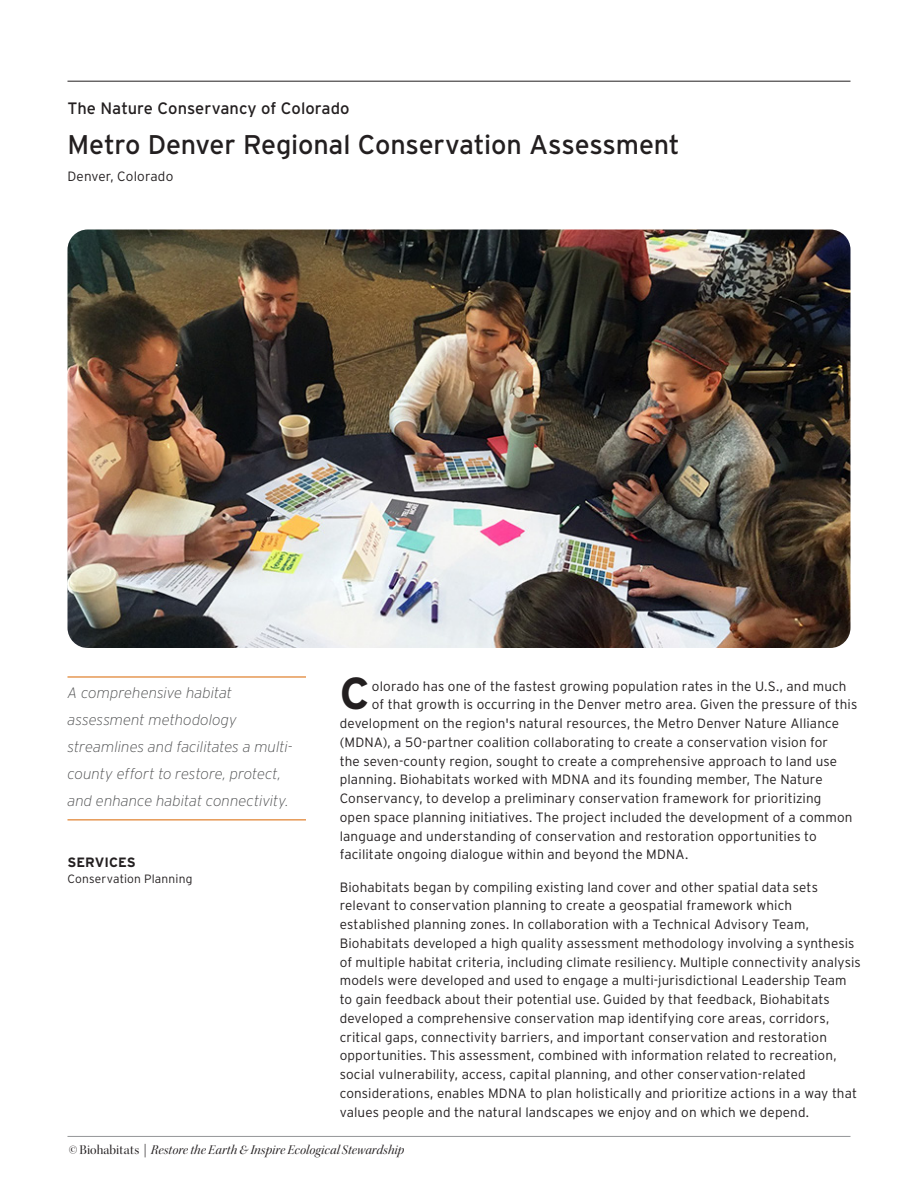
<style>
.page{position:relative;width:918px;height:1188px;background:#fff}
.page>*{position:absolute;margin:0;border:0;box-sizing:border-box;transform-origin:0 0}
.Text_1{font:700 44.7px "Interstate";color:#231f20}
.Head_1{font:27px "Interstate";letter-spacing:-.01em;color:#231f20}
.Head_3{font:16.5px "Interstate";color:#231f20}
.Wow_w_rule{font:italic 200 15px/27px "Interstate";color:#4b4c4d}
.text_2{font:300 13.5px/18.8px "Interstate";letter-spacing:.01em;color:#231f20}
.Text_1-2{font:300 13.5px "Interstate";letter-spacing:.01em;color:#231f20}
.t1{font:13.5px "Kepler Std It Disp";letter-spacing:.01em;color:#231f20}
.Subhead_1{font:700 13.5px "Interstate";letter-spacing:.005em;color:#231f20}
.Sidebar_text-no_spac{font:300 12px "Interstate";letter-spacing:.015em;color:#231f20}
.s1{font-family:"Kepler Std Disp"}
</style>
<div class="page">
<hr style="left:68px;top:81px;width:782px;height:1px;background:#231f20">
<hr style="left:68px;top:1136px;width:782px;height:1px;background:#939598">
<img style="left:68px;top:230px;width:782px;height:418px">
<hr style="left:68px;top:676px;width:238px;height:2px;background:#de761b">
<hr style="left:68px;top:819px;width:238px;height:1px;background:#de761b">
<p class="Head_3" style="left:68px;top:99px;width:284px">The Nature Conservancy of Colorado</p>
<p class="Head_1" style="left:68px;top:130px;width:614px">Metro Denver Regional Conservation Assessment</p>
<p class="text_2" style="left:68px;top:167px;width:107px">Denver, Colorado</p>
<p class="Wow_w_rule" style="left:68px;top:679px;width:227px">A comprehensive habitat assessment methodology streamlines and facilitates a multi&shy;county effort to restore, protect, and enhance habitat connectivity.</p>
<p class="Subhead_1" style="left:68px;top:854px;width:70px">SERVICES</p>
<p class="Sidebar_text-no_spac" style="left:68px;top:872px;width:126px">Conservation Planning</p>
<p class="Text_1" style="left:340px;top:669px;width:31px">C</p>
<p class="Text_1-2" style="left:372px;top:678px;width:476px">olorado has one of the fastest growing population rates in the U.S., and much</p>
<p class="Text_1-2" style="left:372px;top:697px;width:487px">of that growth is occurring in the Denver metro area. Given the pressure of this</p>
<p class="Text_1-2" style="left:340px;top:716px;width:501px">development on the region's natural resources, the Metro Denver Nature Alliance</p>
<p class="Text_1-2" style="left:340px;top:735px;width:490px">(MDNA), a 50-partner coalition collaborating to create a conservation vision for</p>
<p class="Text_1-2" style="left:340px;top:753px;width:499px">the seven-county region, sought to create a comprehensive approach to land use</p>
<p class="Text_1-2" style="left:340px;top:772px;width:484px">planning. Biohabitats worked with MDNA and its founding member, The Nature</p>
<p class="Text_1-2" style="left:340px;top:791px;width:483px">Conservancy, to develop a preliminary conservation framework for prioritizing</p>
<p class="Text_1-2" style="left:340px;top:810px;width:514px">open space planning initiatives. The project included the development of a common</p>
<p class="Text_1-2" style="left:340px;top:828px;width:479px">language and understanding of conservation and restoration opportunities to</p>
<p class="Text_1-2" style="left:340px;top:847px;width:350px">facilitate ongoing dialogue within and beyond the MDNA.</p>
<p class="text_2" style="left:340px;top:877px;width:523px">Biohabitats began by compiling existing land cover and other spatial data sets relevant to conservation planning to create a geospatial framework which established planning zones. In collaboration with a Technical Advisory Team, Biohabitats developed a high quality assessment methodology involving a synthesis of multiple habitat criteria, including climate resiliency. Multiple connectivity analysis models were developed and used to engage a multi-jurisdictional Leadership Team to gain feedback about their potential use. Guided by that feedback, Biohabitats developed a comprehensive conservation map identifying core areas, corridors, critical gaps, connectivity barriers, and important conservation and restoration opportunities. This assessment, combined with information related to recreation, social vulnerability, access, capital planning, and other conservation-related considerations, enables MDNA to plan holistically and prioritize actions in a way that values people and the natural landscapes we enjoy and on which we depend.</p>
<p class="t1" style="left:69px;top:1142px;width:337px"><span class="s1">© Biohabitats |</span> Restore the Earth &amp; Inspire Ecological Stewardship</p>
</div>
